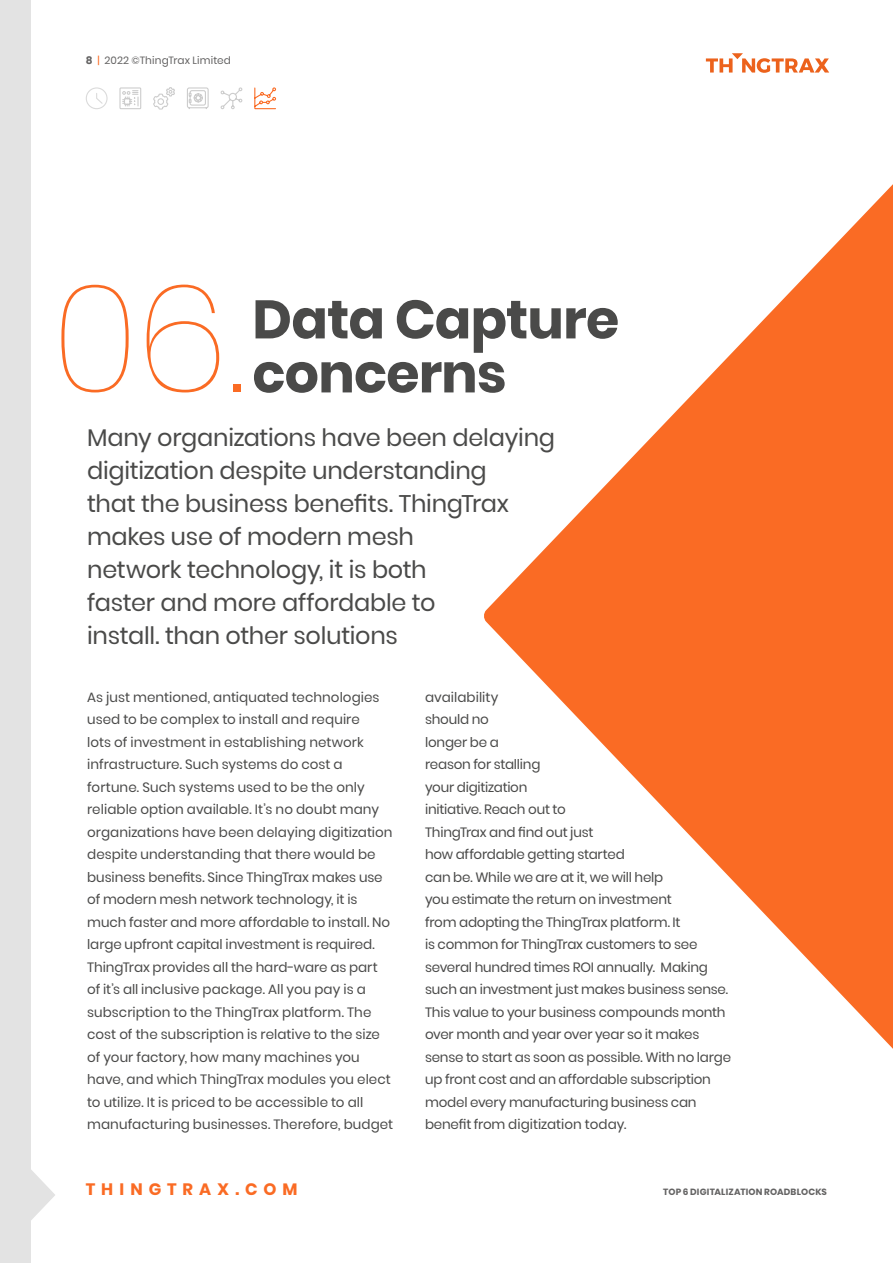
<style>
.page{position:relative;width:893px;height:1263px;background:#fff}
.page>*{position:absolute;margin:0;border:0;box-sizing:border-box;transform-origin:0 0}
.t1{font:100 150px "Poppins";color:#fa6b24}
.t2{font:700 54px/54px "Poppins";letter-spacing:-.015em;color:#4a4a49}
.t3{font:24px/33px "Poppins";letter-spacing:-.01em;color:#4a4a49}
.t4{font:700 16.5px "Poppins";letter-spacing:.365em;color:#fa6b24}
.t5{font:13.5px/22.5px "Poppins";letter-spacing:-.005em;color:#4a4a49}
.t6{font:10.5px "Poppins";letter-spacing:.015em;color:#646363}
.t7{font:700 9px "Poppins";letter-spacing:.02em;color:#646363}
.s1{font-weight:700}
.s2{color:#fa6b24}
</style>
<div class="page">
<svg style="left:484px;top:184px;width:409px;height:865px;fill:#fa6b24"></svg>
<svg style="left:706px;top:53px;width:123px;height:20px"></svg>
<svg style="left:30px;top:1167px;width:25px;height:55px"></svg>
<div style="left:0;top:0;width:30px;height:1263px;background:#e3e3e3"></div>
<svg style="left:86px;top:87px;width:22px;height:22px"></svg>
<svg style="left:119px;top:87px;width:23px;height:23px"></svg>
<svg style="left:153px;top:87px;width:22px;height:23px"></svg>
<svg style="left:187px;top:87px;width:22px;height:22px"></svg>
<svg style="left:220px;top:87px;width:23px;height:23px"></svg>
<svg style="left:254px;top:87px;width:23px;height:23px"></svg>
<p class="t6" style="left:86px;top:54px;width:147px"><span class="s1">8</span> <span class="s2">|</span> 2022 ©ThingTrax Limited</p>
<h1 class="t1" style="left:51px;top:252px;width:196px">06.</h1>
<h2 class="t2" style="left:252px;top:293px;width:368px">Data Capture concerns</h2>
<h3 class="t3" style="left:87px;top:421px;width:469px">Many organizations have been delaying digitization despite understanding<br>that the business benefits. ThingTrax makes use of modern mesh<br>network technology, it is both<br>faster and more affordable to<br>install. than other solutions</h3>
<p class="t5" style="left:87px;top:686px;width:308px">As just mentioned, antiquated technologies used to be complex to install and require<br>lots of investment in establishing network infrastructure. Such systems do cost a fortune. Such systems used to be the only reliable option available. It’s no doubt many organizations have been delaying digitization despite understanding that there would be business benefits. Since ThingTrax makes use of modern mesh network technology, it is much faster and more affordable to install. No large upfront capital investment is required.<br>ThingTrax provides all the hard-ware as part of it’s all inclusive package. All you pay is a subscription to the ThingTrax platform. The cost of the subscription is relative to the size of your factory, how many machines you have, and which ThingTrax modules you elect to utilize. It is priced to be accessible to all manufacturing businesses. Therefore, budget</p>
<p class="t5" style="left:425px;top:686px;width:308px">availability<br>should no<br>longer be a<br>reason for stalling<br>your digitization<br>initiative. Reach out to<br>ThingTrax and find out just<br>how affordable getting started<br>can be. While we are at it, we will help<br>you estimate the return on investment<br>from adopting the ThingTrax platform. It<br>is common for ThingTrax customers to see several hundred times ROI annually. Making such an investment just makes business sense.<br>This value to your business compounds month over month and year over year so it makes sense to start as soon as possible. With no large up front cost and an affordable subscription model every manufacturing business can benefit from digitization today.</p>
<p class="t4" style="left:86px;top:1180px;width:213px">THINGTRAX.COM</p>
<p class="t7" style="left:663px;top:1186px;width:165px">TOP 6 DIGITALIZATION ROADBLOCKS</p>
</div>
